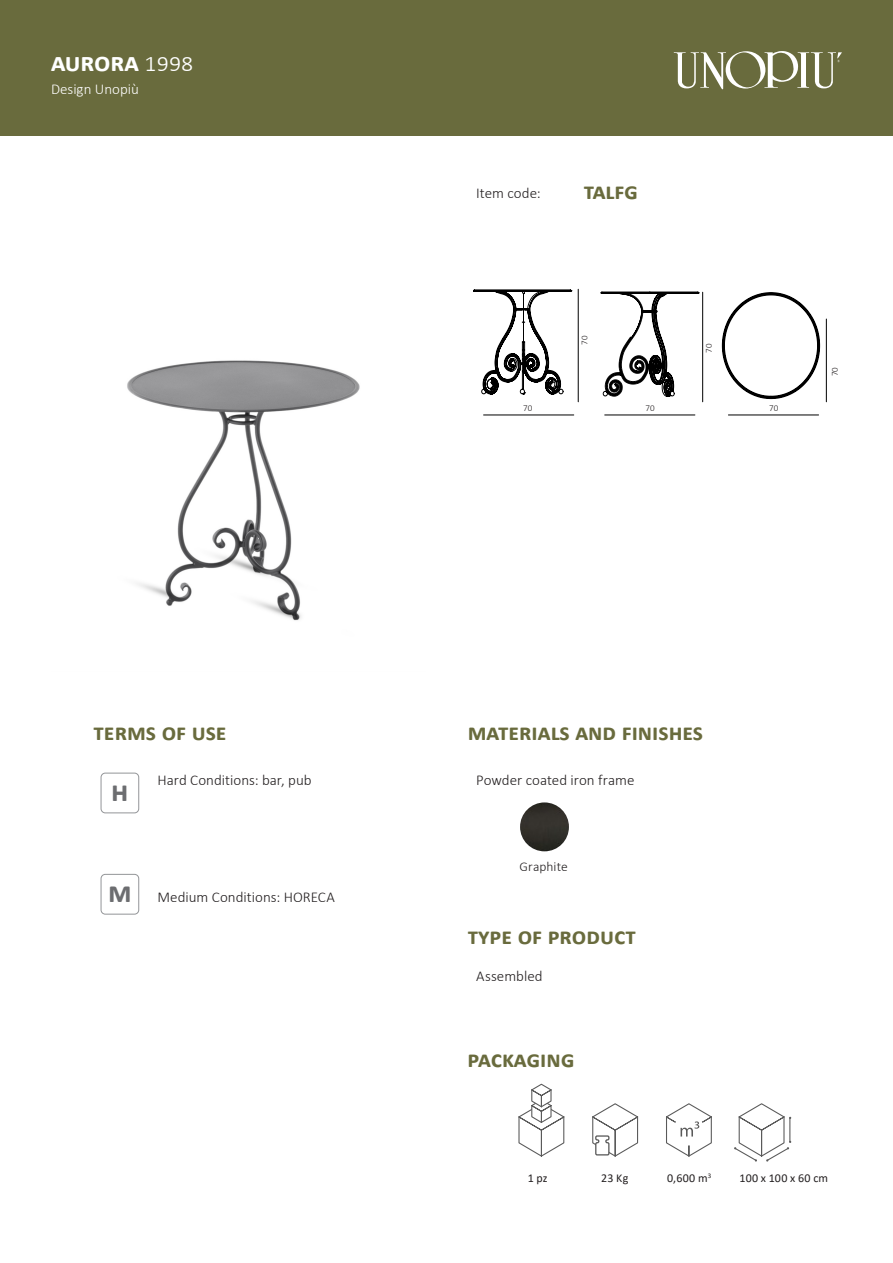
<style>
.page{position:relative;width:893px;height:1263px;background:#fff}
.page>*{position:absolute;margin:0;border:0;box-sizing:border-box;transform-origin:0 0}
.t1{font:700 30px "Calibri";color:#6c6d70}
.t2{font:700 27px "Calibri";letter-spacing:-.01em;color:#fff}
.Titoli{font:700 24px "Calibri";color:#696b3d}
.Descrizioni{font:300 15px "Calibri";color:#231f20}
.t3{font:300 15px "Calibri";color:#fff}
.Descrizioni_simboli{font:300 13.5px "Calibri";letter-spacing:.005em;color:#231f20}
.Descrizioni_simboli-2{font:12px "Calibri";letter-spacing:.025em;color:#231f20}
.Descrizioni-2{font:300 9px "Calibri";letter-spacing:.01em;color:#231f20}
.s1{font-weight:300}
.s2{font-weight:700;font-size:30px;color:#6c6d70}
</style>
<div class="page">
<div style="left:101px;top:773px;width:38px;height:40px;border:1px solid #939598;border-radius:4px"></div>
<div style="left:101px;top:874px;width:38px;height:40px;border:1px solid #939598;border-radius:4px"></div>
<div style="left:0;top:0;width:893px;height:135px;background:#696b3d"></div>
<svg style="left:674px;top:51px;width:168px;height:38px"></svg>
<svg style="left:592px;top:1103px;width:47px;height:54px"></svg>
<svg style="left:666px;top:1103px;width:46px;height:54px"></svg>
<svg style="left:734px;top:1103px;width:57px;height:59px"></svg>
<svg style="left:518px;top:1083px;width:47px;height:74px"></svg>
<img style="left:127px;top:360px;width:233px;height:261px">
<svg style="left:474px;top:290px;width:97px;height:104px"></svg>
<svg style="left:601px;top:292px;width:98px;height:104px"></svg>
<svg style="left:722px;top:292px;width:98px;height:107px"></svg>
<hr style="left:484px;top:415px;width:90px;height:1px;background:#000">
<hr style="left:605px;top:415px;width:90px;height:1px;background:#000">
<hr style="left:728px;top:415px;width:91px;height:1px;background:#000">
<hr style="left:578px;top:289px;width:1px;height:113px;background:#000">
<hr style="left:702px;top:292px;width:1px;height:110px;background:#000">
<hr style="left:826px;top:319px;width:1px;height:83px;background:#000">
<img style="left:520px;top:802px;width:49px;height:49px;border-radius:24px">
<p class="t2" style="left:51px;top:43px;width:144px">aurora <span class="s1">1998</span></p>
<p class="t3" style="left:51px;top:79px;width:89px">Design Unopiù</p>
<h3 class="Titoli" style="left:94px;top:715px;width:135px">terms of use</h3>
<h1 class="t1" style="left:111px;top:770px;width:15px">H</h1>
<p class="Descrizioni" style="left:158px;top:771px;width:156px">Hard Conditions: bar, pub</p>
<p class="Descrizioni" style="left:108px;top:888px;width:228px"><span class="s2">M</span> Medium Conditions: HORECA</p>
<p class="Descrizioni" style="left:476px;top:183px;width:66px">Item code:</p>
<p class="Titoli" style="left:584px;top:174px;width:53px">talfg</p>
<p class="Descrizioni-2" style="left:579px;top:345px;width:11px;rotate:-90deg">70</p>
<p class="Descrizioni-2" style="left:703px;top:353px;width:11px;rotate:-90deg">70</p>
<p class="Descrizioni-2" style="left:523px;top:403px;width:11px">70</p>
<p class="Descrizioni-2" style="left:645px;top:403px;width:11px">70</p>
<p class="Descrizioni-2" style="left:769px;top:403px;width:11px">70</p>
<p class="Descrizioni-2" style="left:829px;top:376px;width:11px;rotate:-90deg">70</p>
<h3 class="Titoli" style="left:468px;top:715px;width:237px">Materials and finishes</h3>
<p class="Descrizioni" style="left:476px;top:770px;width:160px">Powder coated iron frame</p>
<p class="Descrizioni_simboli" style="left:520px;top:858px;width:50px">Graphite</p>
<h3 class="Titoli" style="left:468px;top:919px;width:170px">Type of product</h3>
<p class="Descrizioni" style="left:476px;top:966px;width:68px">Assembled</p>
<h3 class="Titoli" style="left:468px;top:1042px;width:108px">Packaging</h3>
<p class="Descrizioni_simboli-2" style="left:528px;top:1170px;width:21px">1 pz</p>
<p class="Descrizioni_simboli-2" style="left:601px;top:1170px;width:29px">23 Kg</p>
<p class="Descrizioni_simboli-2" style="left:667px;top:1170px;width:46px">0,600 m<sup>3</sup></p>
<p class="Descrizioni_simboli-2" style="left:740px;top:1170px;width:90px">100 x 100 x 60 cm</p>
</div>
